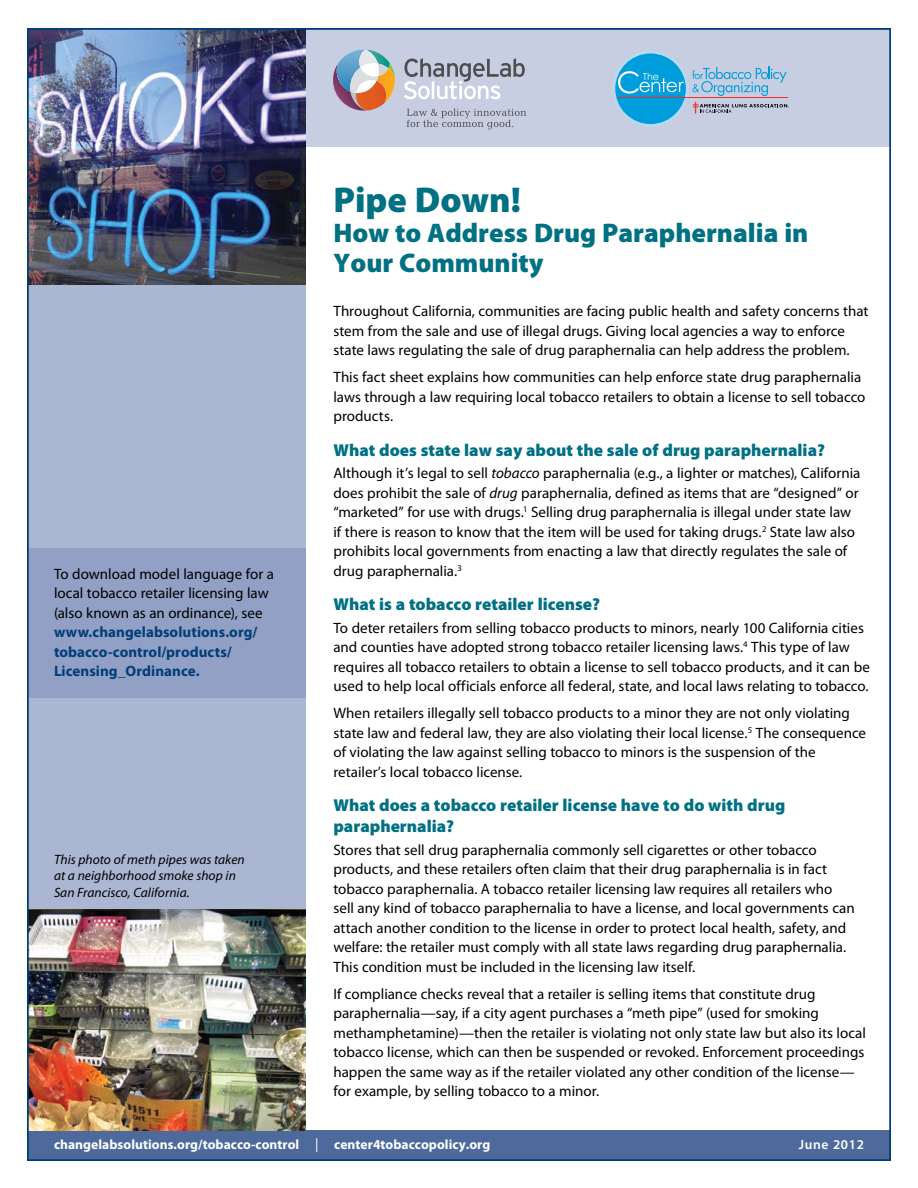
<style>
.page{position:relative;width:918px;height:1188px;background:#fff}
.page>*{position:absolute;margin:0;border:0;box-sizing:border-box;transform-origin:0 0}
.head{font:900 36px "Myriad Pro";color:#007083}
.head-2{font:900 27px/30px "Myriad Pro";color:#007083}
.subhead_larger{font:900 17.25px/21px "Myriad Pro";color:#007083}
.TEXT{font:15px/19.5px "Myriad Pro";color:#000}
.TEXT-2{font:italic 13.5px/16.5px "Myriad Pro";color:#000}
.t1{font:700 13.5px "Myriad Pro";letter-spacing:.005em;color:#fff}
.t2{font:600 13.5px "Myriad Pro";letter-spacing:.05em;color:#fff}
.s1{font-weight:700;color:#003d79}
.s2{font-style:italic}
.s3{font-weight:300;font-size:19.5px}
</style>
<div class="page">
<div style="left:28px;top:144px;width:278px;height:1016px;background:#abb6d2"></div>
<div style="left:28px;top:1130px;width:862px;height:30px;background:#4e6a9d"></div>
<div style="left:28px;top:29px;width:862px;height:117px;background:#c8cee2"></div>
<img style="left:30px;top:909px;width:276px;height:221px">
<div style="left:28px;top:549px;width:278px;height:149px;background:#91a0c4"></div>
<img style="left:30px;top:31px;width:276px;height:254px">
<div style="left:613px;top:51px;width:76px;height:76px;background:#b8d9f2;border-radius:50%"></div>
<div style="left:615px;top:53px;width:71px;height:71px;background:#009ddc;border-radius:50%"></div>
<hr style="left:618px;top:97px;width:169px;height:1px;background:#ee3124">
<svg style="left:692px;top:67px;width:95px;height:29px"></svg>
<svg style="left:618px;top:71px;width:66px;height:23px"></svg>
<svg style="left:692px;top:102px;width:97px;height:12px"></svg>
<svg style="left:333px;top:50px;width:62px;height:61px"></svg>
<svg style="left:404px;top:58px;width:121px;height:41px"></svg>
<svg style="left:407px;top:109px;width:119px;height:20px"></svg>
<p class="TEXT" style="left:54px;top:564px;width:221px">To download model language for a local tobacco retailer licensing law (also known as an ordinance), see <span class="s1">www.changelabsolutions.org/ tobacco-control/products/<br>Licensing_Ordinance.</span></p>
<p class="TEXT-2" style="left:54px;top:851px;width:192px">This photo of meth pipes was taken at a neighborhood smoke shop in<br>San Francisco, California.</p>
<p class="head" style="left:333px;top:179px;width:189px">Pipe Down!</p>
<p class="head-2" style="left:333px;top:218px;width:477px">How to Address Drug Paraphernalia in<br>Your Community</p>
<p class="TEXT" style="left:333px;top:301px;width:537px">Throughout California, communities are facing public health and safety concerns that stem from the sale and use of illegal drugs. Giving local agencies a way to enforce state laws regulating the sale of drug paraphernalia can help address the problem.</p>
<p class="TEXT" style="left:333px;top:367px;width:534px">This fact sheet explains how communities can help enforce state drug paraphernalia laws through a law requiring local tobacco retailers to obtain a license to sell tobacco products.</p>
<p class="subhead_larger" style="left:333px;top:440px;width:493px">What does state law say about the sale of drug paraphernalia?</p>
<p class="TEXT" style="left:333px;top:463px;width:528px">Although it’s legal to sell <span class="s2">tobacco</span> paraphernalia (e.g., a lighter or matches), California does prohibit the sale of <span class="s2">drug</span> paraphernalia, defined as items that are “designed” or “marketed” for use with drugs.<sup>1</sup> Selling drug paraphernalia is illegal under state law if there is reason to know that the item will be used for taking drugs.<sup>2</sup> State law also prohibits local governments from enacting a law that directly regulates the sale of drug paraphernalia.<sup>3</sup></p>
<p class="subhead_larger" style="left:333px;top:594px;width:268px">What is a tobacco retailer license?</p>
<p class="TEXT" style="left:333px;top:618px;width:538px">To deter retailers from selling tobacco products to minors, nearly 100 California cities and counties have adopted strong tobacco retailer licensing laws.<sup>4</sup> This type of law requires all tobacco retailers to obtain a license to sell tobacco products, and it can be used to help local officials enforce all federal, state, and local laws relating to tobacco.</p>
<p class="TEXT" style="left:333px;top:703px;width:534px">When retailers illegally sell tobacco products to a minor they are not only violating state law and federal law, they are also violating their local license.<sup>5</sup> The consequence of violating the law against selling tobacco to minors is the suspension of the retailer’s local tobacco license.</p>
<p class="subhead_larger" style="left:333px;top:795px;width:453px">What does a tobacco retailer license have to do with drug paraphernalia?</p>
<p class="TEXT" style="left:333px;top:840px;width:523px">Stores that sell drug paraphernalia commonly sell cigarettes or other tobacco products, and these retailers often claim that their drug paraphernalia is in fact tobacco paraphernalia. A tobacco retailer licensing law requires all retailers who sell any kind of tobacco paraphernalia to have a license, and local governments can attach another condition to the license in order to protect local health, safety, and welfare: the retailer must comply with all state laws regarding drug paraphernalia.<br>This condition must be included in the licensing law itself.</p>
<p class="TEXT" style="left:333px;top:984px;width:534px">If compliance checks reveal that a retailer is selling items that constitute drug paraphernalia—say, if a city agent purchases a “meth pipe” (used for smoking methamphetamine)—then the retailer is violating not only state law but also its local tobacco license, which can then be suspended or revoked. Enforcement proceedings happen the same way as if the retailer violated any other condition of the license— for example, by selling tobacco to a minor.</p>
<p class="t1" style="left:54px;top:1136px;width:438px">changelabsolutions.org/tobacco-control <span class="s3">l</span> center4tobaccopolicy.org</p>
<p class="t2" style="left:799px;top:1136px;width:67px">June 2012</p>
</div>
